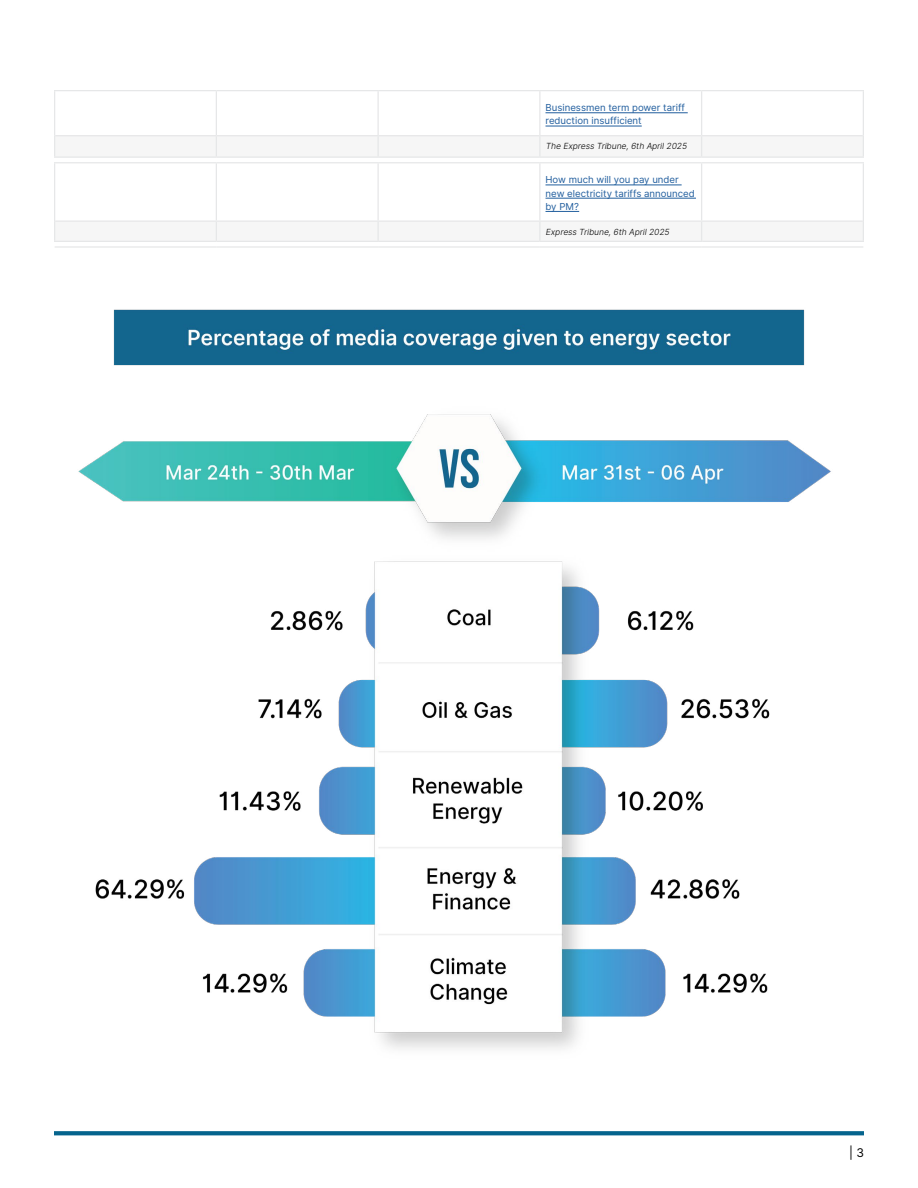
<style>
.page{position:relative;width:918px;height:1188px;background:#fff}
.page>*{position:absolute;margin:0;border:0;box-sizing:border-box;transform-origin:0 0}
.t1{font:12px "Inter";color:#000}
.t2{font:9.6px/13.2px "Inter";color:#215e9e}
.t3{font:italic 8.4px "Inter Light BETA";color:#000}
</style>
<div class="page">
<hr style="left:216px;top:91px;width:1px;height:44px;background:#e6e7e8">
<hr style="left:377px;top:91px;width:2px;height:44px;background:#e6e7e8">
<hr style="left:539px;top:91px;width:2px;height:44px;background:#e6e7e8">
<hr style="left:701px;top:91px;width:1px;height:44px;background:#e6e7e8">
<hr style="left:54px;top:91px;width:1px;height:45px;background:#e6e7e8">
<hr style="left:863px;top:91px;width:1px;height:45px;background:#e6e7e8">
<hr style="left:54px;top:90px;width:162px;height:1px;background:#e6e7e8">
<hr style="left:216px;top:90px;width:162px;height:1px;background:#e6e7e8">
<hr style="left:378px;top:90px;width:162px;height:1px;background:#e6e7e8">
<hr style="left:540px;top:90px;width:162px;height:1px;background:#e6e7e8">
<hr style="left:702px;top:90px;width:162px;height:1px;background:#e6e7e8">
<hr style="left:546px;top:112px;width:142px;height:1px;background:#215e9e">
<hr style="left:546px;top:126px;width:96px;height:1px;background:#215e9e">
<img style="left:54px;top:135px;width:810px;height:1001px">
<p class="t2" style="left:546px;top:101px;width:141px">Businessmen term power tariff reduction insufficient</p>
<p class="t3" style="left:546px;top:140px;width:145px">The Express Tribune,6th April2025</p>
<p class="t2" style="left:546px;top:173px;width:151px">How much will you pay under new electricity tariffs announced by PM?</p>
<p class="t3" style="left:546px;top:226px;width:127px">Express Tribune,6th April2025</p>
<p class="t1" style="left:849px;top:1144px;width:16px">| 3</p>
</div>
